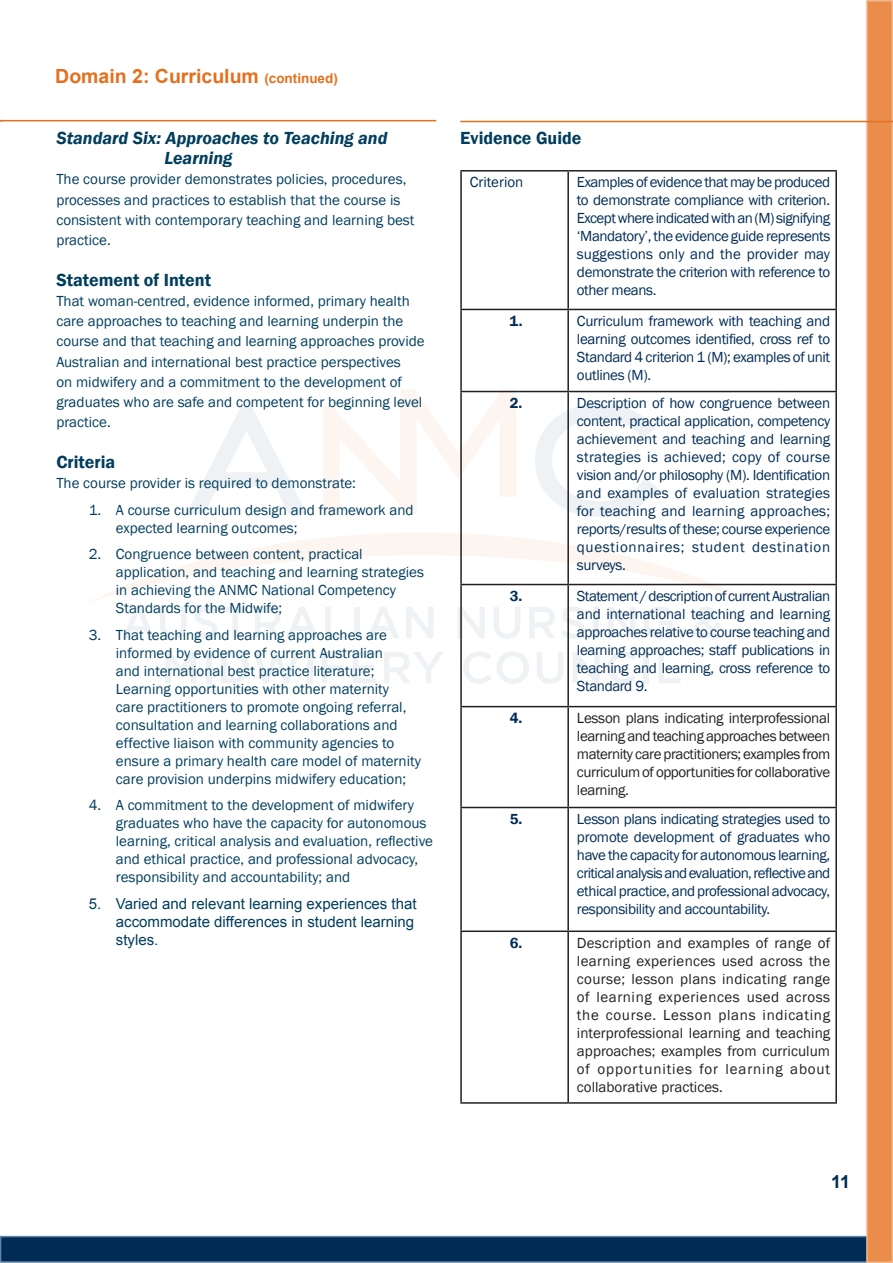
<style>
.page{position:relative;width:893px;height:1263px;background:#fff}
.page>*{position:absolute;margin:0;border:0;box-sizing:border-box;transform-origin:0 0}
._00255_Heading{font:700 19.5px "Arial";color:#e4701e}
._00255_1__sub_head{font:italic 600 18px/20.2px "Franklin Gothic";color:#003e5e}
._00255_1__sub_head-2{font:600 18px "Franklin Gothic";color:#003e5e}
.t1{font:700 18px "Arial";color:#002c55}
.t2{font:15px/18px "Franklin Gothic";letter-spacing:-.025em;color:#002c55;text-align:justify}
.Bullets_plus_indent{font:15px/18px "Franklin Gothic";color:#003e5e}
._00255_1__sub_head-3{font:15px/20.2px "Franklin Gothic";color:#003e5e}
.t3{font:15px/18px "Franklin Gothic";letter-spacing:-.01em;color:#231f20;text-align:justify}
.Bullets_plus_indent-2{font:15px/18px "Arial";color:#003e5e}
.t4{font:600 15px "Franklin Gothic";color:#002c55}
.t5{font:15px "Franklin Gothic";color:#002c55}
.s1{font-size:13.5px}
</style>
<div class="page">
<div style="left:1px;top:1236px;width:891px;height:26px;background:#002c55"></div>
<div style="left:0;top:1236px;width:893px;height:27px;border:2px solid #6384a6"></div>
<div style="left:867px;top:1px;width:25px;height:1261px;background:#ea8d4b"></div>
<div style="left:866px;top:0;width:27px;height:1263px;border:2px solid #f3b78a"></div>
<svg style="left:91px;top:533px;width:667px;height:69px"></svg>
<svg style="left:323px;top:389px;width:193px;height:125px"></svg>
<svg style="left:187px;top:406px;width:119px;height:108px"></svg>
<svg style="left:535px;top:403px;width:123px;height:114px"></svg>
<svg style="left:165px;top:652px;width:31px;height:31px"></svg>
<div style="left:206px;top:652px;width:5px;height:31px;background:#eef2f4"></div>
<svg style="left:221px;top:652px;width:79px;height:31px"></svg>
<div style="left:307px;top:652px;width:6px;height:31px;background:#eef2f4"></div>
<svg style="left:322px;top:652px;width:23px;height:31px"></svg>
<svg style="left:353px;top:652px;width:23px;height:31px"></svg>
<svg style="left:384px;top:652px;width:59px;height:31px"></svg>
<svg style="left:463px;top:651px;width:66px;height:33px"></svg>
<svg style="left:537px;top:652px;width:26px;height:32px"></svg>
<svg style="left:572px;top:652px;width:28px;height:31px"></svg>
<svg style="left:608px;top:651px;width:28px;height:33px"></svg>
<div style="left:643px;top:652px;width:6px;height:31px;background:#eef2f4"></div>
<svg style="left:659px;top:652px;width:22px;height:31px"></svg>
<svg style="left:123px;top:607px;width:64px;height:32px"></svg>
<svg style="left:194px;top:607px;width:54px;height:32px"></svg>
<svg style="left:255px;top:607px;width:63px;height:31px"></svg>
<svg style="left:325px;top:607px;width:22px;height:31px"></svg>
<div style="left:354px;top:607px;width:6px;height:31px;background:#eef2f4"></div>
<svg style="left:367px;top:607px;width:32px;height:31px"></svg>
<svg style="left:406px;top:607px;width:27px;height:31px"></svg>
<svg style="left:458px;top:607px;width:27px;height:31px"></svg>
<svg style="left:494px;top:607px;width:26px;height:32px"></svg>
<svg style="left:529px;top:607px;width:56px;height:32px"></svg>
<div style="left:593px;top:607px;width:5px;height:31px;background:#eef2f4"></div>
<svg style="left:608px;top:607px;width:27px;height:31px"></svg>
<svg style="left:644px;top:607px;width:29px;height:32px"></svg>
<svg style="left:694px;top:607px;width:27px;height:32px"></svg>
<svg style="left:0;top:119px;width:3px;height:1144px"></svg>
<hr style="left:460px;top:121px;width:433px;height:1px;background:#e4701e">
<hr style="left:0;top:120px;width:436px;height:1px;background:#e4701e">
<hr style="left:460px;top:170px;width:108px;height:2px;background:#231f20">
<hr style="left:460px;top:172px;width:2px;height:137px;background:#231f20">
<hr style="left:568px;top:170px;width:269px;height:2px;background:#231f20">
<hr style="left:567px;top:172px;width:2px;height:137px;background:#231f20">
<hr style="left:835px;top:172px;width:2px;height:137px;background:#231f20">
<hr style="left:460px;top:309px;width:108px;height:1px;background:#231f20">
<hr style="left:460px;top:310px;width:2px;height:81px;background:#231f20">
<hr style="left:568px;top:309px;width:269px;height:1px;background:#231f20">
<hr style="left:567px;top:310px;width:2px;height:81px;background:#231f20">
<hr style="left:835px;top:310px;width:2px;height:81px;background:#231f20">
<hr style="left:460px;top:391px;width:108px;height:1px;background:#231f20">
<hr style="left:460px;top:392px;width:2px;height:192px;background:#231f20">
<hr style="left:568px;top:391px;width:269px;height:1px;background:#231f20">
<hr style="left:567px;top:392px;width:2px;height:192px;background:#231f20">
<hr style="left:835px;top:392px;width:2px;height:192px;background:#231f20">
<hr style="left:460px;top:584px;width:108px;height:1px;background:#231f20">
<hr style="left:460px;top:585px;width:2px;height:121px;background:#231f20">
<hr style="left:568px;top:584px;width:269px;height:1px;background:#231f20">
<hr style="left:567px;top:585px;width:2px;height:121px;background:#231f20">
<hr style="left:835px;top:585px;width:2px;height:121px;background:#231f20">
<hr style="left:460px;top:706px;width:108px;height:1px;background:#231f20">
<hr style="left:460px;top:707px;width:2px;height:100px;background:#231f20">
<hr style="left:568px;top:706px;width:269px;height:1px;background:#231f20">
<hr style="left:567px;top:707px;width:2px;height:100px;background:#231f20">
<hr style="left:835px;top:707px;width:2px;height:100px;background:#231f20">
<hr style="left:460px;top:807px;width:108px;height:1px;background:#231f20">
<hr style="left:460px;top:808px;width:2px;height:122px;background:#231f20">
<hr style="left:568px;top:807px;width:269px;height:1px;background:#231f20">
<hr style="left:567px;top:808px;width:2px;height:122px;background:#231f20">
<hr style="left:835px;top:808px;width:2px;height:122px;background:#231f20">
<hr style="left:460px;top:930px;width:108px;height:2px;background:#231f20">
<hr style="left:460px;top:932px;width:2px;height:170px;background:#231f20">
<hr style="left:568px;top:930px;width:269px;height:2px;background:#231f20">
<hr style="left:567px;top:932px;width:2px;height:170px;background:#231f20">
<hr style="left:835px;top:932px;width:2px;height:170px;background:#231f20">
<hr style="left:460px;top:1102px;width:108px;height:2px;background:#231f20">
<hr style="left:568px;top:1102px;width:269px;height:2px;background:#231f20">
<p class="_00255_Heading" style="left:55px;top:63px;width:284px">Domain 2: Curriculum <span class="s1">(continued)</span></p>
<p class="_00255_1__sub_head" style="left:164px;top:128px;width:225px;text-indent:-108px">Standard Six: Approaches to Teaching and<br>Learning</p>
<p class="_00255_1__sub_head-3" style="left:56px;top:169px;width:360px">The course provider demonstrates policies, procedures, processes and practices to establish that the course is consistent with contemporary teaching and learning best practice.</p>
<p class="_00255_1__sub_head-2" style="left:56px;top:268px;width:156px">Statement of Intent</p>
<p class="_00255_1__sub_head-3" style="left:56px;top:291px;width:370px">That woman-centred, evidence informed, primary health care approaches to teaching and learning underpin the course and that teaching and learning approaches provide Australian and international best practice perspectives<br>on midwifery and a commitment to the development of graduates who are safe and competent for beginning level practice.</p>
<p class="_00255_1__sub_head-2" style="left:56px;top:451px;width:60px">Criteria</p>
<p class="_00255_1__sub_head-3" style="left:56px;top:473px;width:301px">The course provider is required to demonstrate:</p>
<p class="Bullets_plus_indent" style="left:116px;top:501px;width:299px;text-indent:-27px">1. A course curriculum design and framework and expected learning outcomes;</p>
<p class="Bullets_plus_indent" style="left:116px;top:545px;width:310px;text-indent:-27px">2. Congruence between content, practical application, and teaching and learning strategies in achieving the ANMC National Competency Standards for the Midwife;</p>
<p class="Bullets_plus_indent" style="left:116px;top:626px;width:307px;text-indent:-27px">3. That teaching and learning approaches are informed by evidence of current Australian<br>and international best practice literature; Learning opportunities with other maternity<br>care practitioners to promote ongoing referral, consultation and learning collaborations and effective liaison with community agencies to ensure a primary health care model of maternity care provision underpins midwifery education;</p>
<p class="Bullets_plus_indent" style="left:116px;top:796px;width:319px;text-indent:-27px">4. A commitment to the development of midwifery graduates who have the capacity for autonomous learning, critical analysis and evaluation, reflective and ethical practice, and professional advocacy, responsibility and accountability; and</p>
<p class="Bullets_plus_indent-2" style="left:116px;top:894px;width:302px;text-indent:-27px">5. Varied and relevant learning experiences that accommodate differences in student learning styles.</p>
<p class="_00255_1__sub_head-2" style="left:460px;top:127px;width:123px">Evidence Guide</p>
<p class="t5" style="left:470px;top:173px;width:55px">Criterion</p>
<p class="t2" style="left:577px;top:174px;width:255px">Examples of evidence that may be produced to demonstrate compliance with criterion.<br>Except where indicated with an (M) signifying ‘Mandatory’, the evidence guide represents suggestions only and the provider may demonstrate the criterion with reference to other means.</p>
<p class="t4" style="left:509px;top:312px;width:15px">1.</p>
<p class="t2" style="left:577px;top:312px;width:255px">Curriculum framework with teaching and learning outcomes identified, cross ref to Standard 4 criterion 1 (M); examples of unit outlines (M).</p>
<p class="t4" style="left:510px;top:394px;width:14px">2.</p>
<p class="t2" style="left:577px;top:394px;width:255px">Description of how congruence between content, practical application, competency achievement and teaching and learning strategies is achieved; copy of course vision and/or philosophy (M). Identification and examples of evaluation strategies for teaching and learning approaches; reports/results of these; course experience questionnaires; student destination surveys.</p>
<p class="t4" style="left:510px;top:587px;width:14px">3.</p>
<p class="t2" style="left:577px;top:587px;width:255px">Statement / description of current Australian and international teaching and learning approaches relative to course teaching and learning approaches; staff publications in teaching and learning, cross reference to Standard 9.</p>
<p class="t4" style="left:510px;top:709px;width:14px">4.</p>
<p class="t3" style="left:577px;top:709px;width:255px">Lesson plans indicating interprofessional learning and teaching approaches between maternity care practitioners; examples from curriculum of opportunities for collaborative learning.</p>
<p class="t4" style="left:510px;top:810px;width:14px">5.</p>
<p class="t2" style="left:577px;top:810px;width:255px">Lesson plans indicating strategies used to promote development of graduates who have the capacity for autonomous learning, critical analysis and evaluation, reflective and ethical practice, and professional advocacy, responsibility and accountability.</p>
<p class="t4" style="left:510px;top:933px;width:14px">6.</p>
<p class="t3" style="left:577px;top:934px;width:255px">Description and examples of range of learning experiences used across the course; lesson plans indicating range of learning experiences used across the course. Lesson plans indicating interprofessional learning and teaching approaches; examples from curriculum of opportunities for learning about collaborative practices.</p>
<p class="t1" style="left:831px;top:1170px;width:21px">11</p>
</div>
